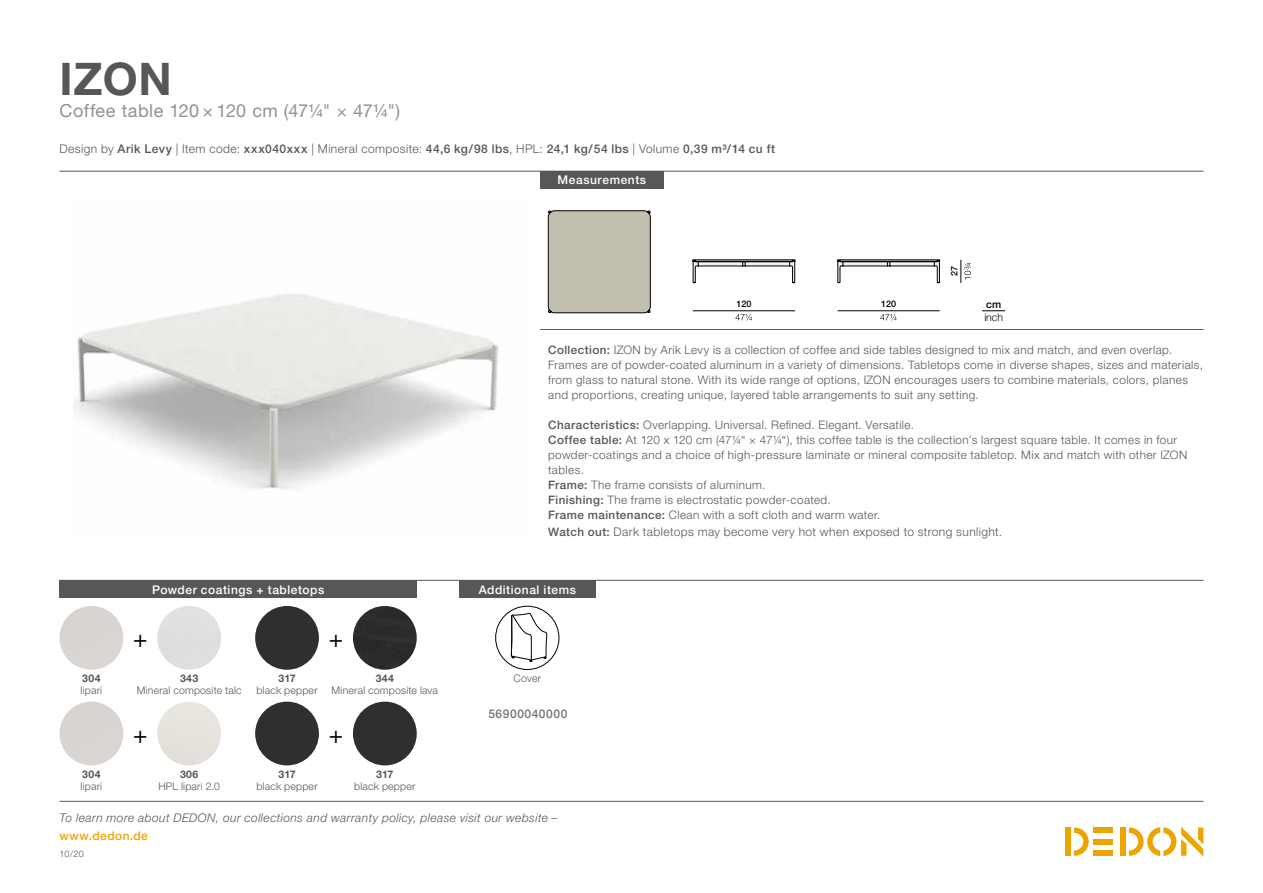
<style>
.page{position:relative;width:1263px;height:893px;background:#fff}
.page>*{position:absolute;margin:0;border:0;box-sizing:border-box;transform-origin:0 0}
.t1{font:700 45px "Helvetica Neue LT";color:#575756}
.t2{font:24px "Helvetica Neue LT";color:#000}
.t3{font:18px "Helvetica Neue LT";letter-spacing:.025em;color:#939192}
.t4{font:500 12px "Helvetica Neue LT";letter-spacing:.04em;color:#575756}
.t5{font:italic 300 12px "Helvetica Neue LT";letter-spacing:.035em;color:#575756}
.t6{font:300 12px "Helvetica Neue LT";letter-spacing:.035em;color:#575756}
.t7{font:500 12px "Helvetica Neue LT";letter-spacing:.045em;color:#fff}
.t8{font:500 12px "Helvetica Neue LT";letter-spacing:.035em;color:#eea400}
.t9{font:500 12px "Helvetica Neue LT";letter-spacing:.05em;color:#757375}
.t10{font:300 11.7px/15px "Helvetica Neue LT";letter-spacing:.035em;color:#575756}
.t11{font:300 10.5px "Helvetica Neue LT";letter-spacing:.02em;color:#575756}
.t12{font:700 10.5px "Helvetica Neue LT";letter-spacing:.04em;color:#575756}
.t13{font:300 10.5px "Helvetica Neue";color:#010000}
.t14{font:500 10.5px "Helvetica Neue";color:#010000}
.t15{font:500 9px "Helvetica Neue";color:#010000}
.t16{font:300 9px "Helvetica Neue LT";color:#575756}
.s1{font-weight:300}
.s2{font-weight:500}
.s3{font-weight:500;font-size:11.7px}
</style>
<div class="page">
<div style="left:1120px;top:827px;width:5px;height:29px;background:#eea400"></div>
<div style="left:1094px;top:827px;width:19px;height:6px;background:#eea400"></div>
<div style="left:1094px;top:850px;width:19px;height:6px;background:#eea400"></div>
<div style="left:1094px;top:839px;width:19px;height:5px;background:#eea400"></div>
<svg style="left:1074px;top:827px;width:15px;height:29px"></svg>
<div style="left:1065px;top:827px;width:6px;height:29px;background:#eea400"></div>
<svg style="left:1129px;top:827px;width:74px;height:29px"></svg>
<hr style="left:60px;top:801px;width:1143px;height:1px;background:#59595b">
<img style="left:73px;top:294px;width:426px;height:196px">
<hr style="left:60px;top:580px;width:1143px;height:1px;background:#59595b">
<hr style="left:60px;top:171px;width:1143px;height:1px;background:#59595b">
<hr style="left:540px;top:329px;width:663px;height:1px;background:#59595b">
<div style="left:540px;top:171px;width:124px;height:17px;background:#575756"></div>
<div style="left:459px;top:580px;width:136px;height:17px;background:#575756"></div>
<div style="left:495px;top:606px;width:64px;height:64px;border:1px solid #000;border-radius:50%"></div>
<svg style="left:511px;top:613px;width:36px;height:49px"></svg>
<svg style="left:982px;top:311px;width:23px;height:1px"></svg>
<hr style="left:837px;top:311px;width:103px;height:1px;background:#010000">
<svg style="left:880px;top:314px;width:17px;height:7px"></svg>
<svg style="left:961px;top:260px;width:10px;height:23px"></svg>
<hr style="left:693px;top:311px;width:102px;height:1px;background:#010000">
<svg style="left:735px;top:314px;width:17px;height:7px"></svg>
<svg style="left:837px;top:260px;width:103px;height:23px"></svg>
<svg style="left:693px;top:260px;width:102px;height:23px"></svg>
<div style="left:548px;top:210px;width:103px;height:103px;background:#c2bfb0"></div>
<div style="left:60px;top:580px;width:357px;height:17px;background:#575756"></div>
<div style="left:157px;top:702px;width:64px;height:63px;background:#e6e3dd;border-radius:32px"></div>
<div style="left:255px;top:702px;width:64px;height:63px;background:#2f2f2f;border-radius:32px"></div>
<div style="left:353px;top:702px;width:64px;height:63px;background:#2f2f2f;border-radius:32px"></div>
<div style="left:353px;top:606px;width:64px;height:64px;background:#2c2a2c;border-radius:32px"></div>
<div style="left:255px;top:606px;width:64px;height:64px;background:#2f2f2f;border-radius:32px"></div>
<div style="left:157px;top:606px;width:64px;height:64px;background:#e0dfde;border-radius:32px"></div>
<div style="left:60px;top:606px;width:63px;height:64px;background:#dad5d3;border-radius:32px"></div>
<h1 class="t1" style="left:60px;top:51px;width:114px">IZON</h1>
<h3 class="t3" style="left:60px;top:100px;width:342px">Coffee table 120 × 120 cm (47¼" × 47¼")</h3>
<p class="t4" style="left:60px;top:142px;width:717px"><span class="s1">Design by</span> Arik Levy <span class="s1">| Item code:</span> xxx040xxx <span class="s1">| Mineral composite:</span> 44,6 kg/98 lbs<span class="s1">, HPL:</span> 24,1 kg/54 lbs <span class="s1">| Volume</span> 0,39 m³/14 cu ft</p>
<p class="t7" style="left:558px;top:173px;width:90px">Measurements</p>
<p class="t15" style="left:736px;top:297px;width:17px">120</p>
<p class="t15" style="left:881px;top:297px;width:17px">120</p>
<p class="t15" style="left:947px;top:276px;width:12px;rotate:-90deg">27</p>
<p class="t14" style="left:986px;top:295px;width:16px">cm</p>
<p class="t13" style="left:984px;top:309px;width:20px">inch</p>
<p class="t12" style="left:82px;top:672px;width:20px">304</p>
<p class="t11" style="left:81px;top:684px;width:23px">lipari</p>
<p class="t12" style="left:82px;top:768px;width:20px">304</p>
<p class="t11" style="left:81px;top:780px;width:23px">lipari</p>
<p class="t7" style="left:152px;top:582px;width:174px">Powder coatings + tabletops</p>
<h2 class="t2" style="left:133px;top:624px;width:16px">+</h2>
<h2 class="t2" style="left:329px;top:624px;width:16px">+</h2>
<p class="t12" style="left:180px;top:672px;width:20px">343</p>
<p class="t11" style="left:137px;top:684px;width:106px">Mineral composite talc</p>
<p class="t12" style="left:278px;top:672px;width:19px">317</p>
<p class="t11" style="left:256px;top:684px;width:63px">black pepper</p>
<p class="t12" style="left:376px;top:672px;width:20px">344</p>
<p class="t11" style="left:332px;top:684px;width:108px">Mineral composite lava</p>
<h2 class="t2" style="left:133px;top:720px;width:16px">+</h2>
<h2 class="t2" style="left:329px;top:720px;width:16px">+</h2>
<p class="t12" style="left:180px;top:768px;width:20px">306</p>
<p class="t11" style="left:158px;top:780px;width:63px">HPL lipari 2.0</p>
<p class="t12" style="left:278px;top:768px;width:19px">317</p>
<p class="t11" style="left:256px;top:780px;width:63px">black pepper</p>
<p class="t12" style="left:376px;top:768px;width:19px">317</p>
<p class="t11" style="left:354px;top:780px;width:63px">black pepper</p>
<p class="t10" style="left:548px;top:342px;width:656px"><span class="s2">Collection:</span> IZON by Arik Levy is a collection of coffee and side tables designed to mix and match, and even overlap.<br>Frames are of powder-coated aluminum in a variety of dimensions. Tabletops come in diverse shapes, sizes and materials, from glass to natural stone. With its wide range of options, IZON encourages users to combine materials, colors, planes and proportions, creating unique, layered table arrangements to suit any setting.</p>
<p class="t10" style="left:548px;top:417px;width:641px"><span class="s2">Characteristics:</span> Overlapping. Universal. Refined. Elegant. Versatile.<br><span class="s2">Coffee table:</span> At 120 x 120 cm (47¼“ × 47¼“), this coffee table is the collection’s largest square table. It comes in four powder-coatings and a choice of high-pressure laminate or mineral composite tabletop. Mix and match with other IZON tables.<br><span class="s2">Frame:</span> The frame consists of aluminum.<br><span class="s2">Finishing:</span> The frame is electrostatic powder-coated.<br><span class="s2">Frame maintenance:</span> Clean with a soft cloth and warm water.</p>
<p class="t6" style="left:548px;top:524px;width:456px"><span class="s3">Watch out:</span> Dark tabletops may become very hot when exposed to strong sunlight.</p>
<p class="t7" style="left:479px;top:582px;width:99px">Additional items</p>
<p class="t11" style="left:514px;top:672px;width:29px">Cover</p>
<p class="t9" style="left:488px;top:707px;width:80px">56900040000</p>
<p class="t5" style="left:60px;top:811px;width:500px">To learn more about DEDON, our collections and warranty policy, please visit our website –</p>
<p class="t8" style="left:60px;top:829px;width:90px">www.dedon.de</p>
<p class="t16" style="left:60px;top:848px;width:26px">10/20</p>
</div>
